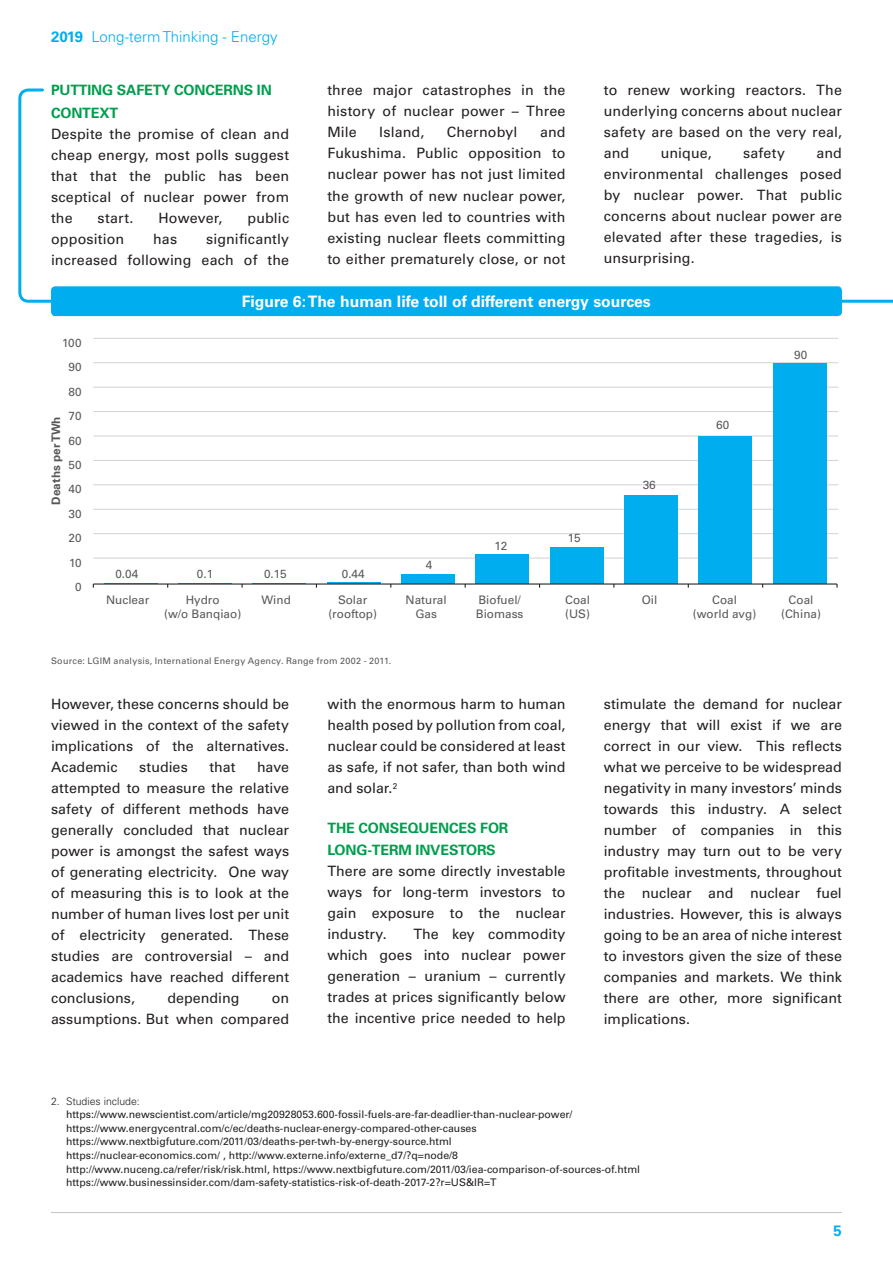
<style>
.page{position:relative;width:893px;height:1263px;background:#fff}
.page>*{position:absolute;margin:0;border:0;box-sizing:border-box;transform-origin:0 0}
.t1{font:700 15.75px "Univers LT Std";color:#fff}
.t2{font:300 15px "Univers";color:#00aeef}
.t3{font:700 15px "Univers LT Std";color:#00aeef}
.t4{font:14.25px/21px "Univers LT Std";letter-spacing:.005em;color:#231f20;text-align:justify}
.t5{font:700 14.25px/22.5px "Univers LT Std";letter-spacing:-.01em;color:#009e4d}
.t6{font:11.7px/24.5px "Univers LT";color:#57585a;text-align:center}
.t7{font:700 11.7px "Univers LT";color:#57585a}
.t8{font:10.5px/13.5px "Univers LT Pro 55 Roman";color:#231f20}
.t9{font:9px "Univers LT Std";letter-spacing:.025em;color:#57585a}
.s1{font-family:"Univers LT Std";font-weight:700}
.s2{font-family:"Univers";font-weight:300}
</style>
<div class="page">
<hr style="left:51px;top:1212px;width:791px;height:1px;background:#c7c8ca">
<hr style="left:93px;top:338px;width:745px;height:1px;background:#d1d2d4">
<hr style="left:93px;top:558px;width:745px;height:1px;background:#d1d2d4">
<hr style="left:93px;top:533px;width:745px;height:1px;background:#d1d2d4">
<hr style="left:93px;top:509px;width:745px;height:1px;background:#d1d2d4">
<hr style="left:93px;top:485px;width:745px;height:1px;background:#d1d2d4">
<hr style="left:93px;top:460px;width:745px;height:1px;background:#d1d2d4">
<hr style="left:93px;top:436px;width:745px;height:1px;background:#d1d2d4">
<hr style="left:93px;top:411px;width:745px;height:1px;background:#d1d2d4">
<hr style="left:93px;top:387px;width:745px;height:1px;background:#d1d2d4">
<hr style="left:93px;top:362px;width:745px;height:1px;background:#d1d2d4">
<hr style="left:327px;top:582px;width:53px;height:1px;background:#00aeef">
<div style="left:401px;top:574px;width:54px;height:9px;background:#00aeef"></div>
<div style="left:476px;top:554px;width:53px;height:29px;background:#00aeef"></div>
<div style="left:550px;top:547px;width:53px;height:36px;background:#00aeef"></div>
<div style="left:624px;top:495px;width:54px;height:88px;background:#00aeef"></div>
<div style="left:699px;top:436px;width:53px;height:147px;background:#00aeef"></div>
<div style="left:773px;top:363px;width:54px;height:220px;background:#00aeef"></div>
<hr style="left:93px;top:583px;width:744px;height:2px;background:#231f20">
<svg style="left:18px;top:88px;width:875px;height:215px"></svg>
<div style="left:51px;top:286px;width:791px;height:30px;background:#00aeef;border-radius:4px"></div>
<p class="t2" style="left:51px;top:27px;width:228px"><span class="s1">2019</span> Long-term Thinking - Energy</p>
<h5 class="t5" style="left:51px;top:79px;width:222px">PUTTING SAFETY CONCERNS IN<br>CONTEXT</h5>
<p class="t4" style="left:51px;top:123px;width:240px">Despite the promise of clean and cheap energy, most polls suggest that that the public has been sceptical of nuclear power from the</p>
<p class="t4" style="left:98px;top:207px;width:37px">start.</p>
<p class="t4" style="left:158px;top:207px;width:65px">However,</p>
<p class="t4" style="left:247px;top:207px;width:43px">public</p>
<p class="t4" style="left:51px;top:228px;width:75px">opposition</p>
<p class="t4" style="left:153px;top:228px;width:26px">has</p>
<p class="t4" style="left:51px;top:228px;width:240px;text-align:right">signifcantly<br>increased following each of the</p>
<p class="t4" style="left:327px;top:80px;width:240px">three major catastrophes in the history of nuclear power – Three Mile</p>
<p class="t4" style="left:379px;top:122px;width:47px">Island,</p>
<p class="t4" style="left:447px;top:122px;width:72px">Chernobyl</p>
<p class="t4" style="left:327px;top:122px;width:240px;text-indent:213px">and Fukushima. Public opposition to nuclear power has not just limited the growth of new nuclear power, but has even led to countries with existing nuclear feets committing to either prematurely close, or not</p>
<p class="t4" style="left:604px;top:80px;width:240px">to renew working reactors. The underlying concerns about nuclear safety are based on the very real,</p>
<p class="t4" style="left:604px;top:143px;width:27px">and</p>
<p class="t4" style="left:661px;top:143px;width:53px">unique,</p>
<p class="t4" style="left:743px;top:143px;width:44px">safety</p>
<p class="t4" style="left:816px;top:143px;width:27px">and</p>
<p class="t4" style="left:604px;top:164px;width:101px">environmental</p>
<p class="t4" style="left:715px;top:164px;width:75px">challenges</p>
<p class="t4" style="left:800px;top:164px;width:44px">posed</p>
<p class="t4" style="left:604px;top:185px;width:18px">by</p>
<p class="t4" style="left:633px;top:185px;width:52px">nuclear</p>
<p class="t4" style="left:697px;top:185px;width:48px">power.</p>
<p class="t4" style="left:757px;top:185px;width:32px">That</p>
<p class="t4" style="left:800px;top:185px;width:43px">public</p>
<p class="t4" style="left:604px;top:206px;width:240px">concerns about nuclear power are elevated after these tragedies, is unsurprising.</p>
<p class="t6" style="left:62px;top:331px;width:21px">100</p>
<p class="t6" style="left:69px;top:355px;width:15px">90<br>80<br>70<br>60<br>50<br>40<br>30<br>20<br>10<br>0</p>
<p class="t7" style="left:49px;top:505px;width:90px;rotate:-90deg">Deaths per TWh</p>
<p class="t1" style="left:242px;top:292px;width:411px">Figure 6:The human life toll of different energy sources</p>
<p class="t6" style="left:115px;top:561px;width:24px">0.04</p>
<p class="t6" style="left:197px;top:561px;width:18px">0.1</p>
<p class="t6" style="left:264px;top:561px;width:24px">0.15</p>
<p class="t6" style="left:342px;top:561px;width:24px">0.44</p>
<p class="t6" style="left:426px;top:552px;width:8px">4</p>
<p class="t6" style="left:494px;top:533px;width:14px">12</p>
<p class="t6" style="left:568px;top:526px;width:14px">15</p>
<p class="t6" style="left:643px;top:473px;width:15px">36</p>
<p class="t6" style="left:716px;top:413px;width:15px">60</p>
<p class="t6" style="left:794px;top:342px;width:15px">90</p>
<p class="t6" style="left:106px;top:587px;width:45px">Nuclear</p>
<p class="t6" style="left:186px;top:587px;width:35px">Hydro</p>
<p class="t6" style="left:262px;top:587px;width:31px">Wind</p>
<p class="t6" style="left:338px;top:587px;width:31px">Solar</p>
<p class="t6" style="left:406px;top:587px;width:43px">Natural</p>
<p class="t6" style="left:478px;top:587px;width:44px">Biofuel/</p>
<p class="t6" style="left:565px;top:587px;width:26px">Coal</p>
<p class="t6" style="left:642px;top:587px;width:17px">Oil</p>
<p class="t6" style="left:712px;top:587px;width:26px">Coal</p>
<p class="t6" style="left:789px;top:587px;width:26px">Coal</p>
<p class="t6" style="left:164px;top:601px;width:79px">(w/o Banqiao)</p>
<p class="t6" style="left:328px;top:601px;width:50px">(rooftop)</p>
<p class="t6" style="left:415px;top:601px;width:23px">Gas</p>
<p class="t6" style="left:476px;top:601px;width:49px">Biomass</p>
<p class="t6" style="left:565px;top:601px;width:26px">(US)</p>
<p class="t6" style="left:693px;top:601px;width:65px">(world avg)</p>
<p class="t6" style="left:781px;top:601px;width:41px">(China)</p>
<p class="t9" style="left:51px;top:655px;width:342px">Source: LGIM analysis, International Energy Agency. Range from 2002 - 2011.</p>
<p class="t4" style="left:51px;top:694px;width:240px">However, these concerns should be viewed in the context of the safety implications of the alternatives.<br>Academic</p>
<p class="t4" style="left:604px;top:694px;width:240px">stimulate the demand for nuclear energy that will exist if we are correct in our view. This refects what we perceive to be widespread negativity in many investors’ minds towards this industry. A select number of companies in this industry may turn out to be very proftable investments, throughout the nuclear and nuclear fuel industries. However, this is always going to be an area of niche interest to investors given the size of these companies and markets. We think there are other, more signifcant implications.</p>
<p class="t4" style="left:327px;top:694px;width:240px">with the enormous harm to human health posed by pollution from coal, nuclear could be considered at least as safe, if not safer, than both wind and solar.<sup>2</sup></p>
<h5 class="t5" style="left:327px;top:817px;width:183px">THE CONSEQUENCES FOR<br>LONG-TERM INVESTORS</h5>
<p class="t4" style="left:327px;top:861px;width:240px">There are some directly investable ways for long-term investors to gain exposure to the nuclear industry.</p>
<p class="t4" style="left:51px;top:757px;width:240px;text-indent:206px">have attempted to measure the relative safety of different methods have generally concluded that nuclear power is amongst the safest ways of generating electricity. One way of measuring this is to look at the number of human lives lost per unit of electricity generated. These studies are controversial – and academics have reached different conclusions,</p>
<p class="t4" style="left:139px;top:757px;width:50px">studies</p>
<p class="t4" style="left:209px;top:757px;width:28px">that</p>
<p class="t4" style="left:327px;top:924px;width:240px;text-indent:86px">The key commodity which goes into nuclear power generation – uranium – currently trades at prices signifcantly below the incentive price needed to help</p>
<p class="t4" style="left:167px;top:988px;width:74px">depending</p>
<p class="t4" style="left:51px;top:988px;width:240px;text-align:right">on<br>assumptions. But when compared</p>
<p class="t8" style="left:66px;top:1094px;width:508px;text-indent:-15px"><span class="s2">2. Studies include: </span>https://www.newscientist.com/article/mg20928053.600-fossil-fuels-are-far-deadlier-than-nuclear-power/ https://www.energycentral.com/c/ec/deaths-nuclear-energy-compared-other-causes https://www.nextbigfuture.com/2011/03/deaths-per-twh-by-energy-source.html https://nuclear-economics.com/ , http://www.externe.info/externe_d7/?q=node/8</p>
<p class="t8" style="left:66px;top:1162px;width:576px">http://www.nuceng.ca/refer/risk/risk.html, https://www.nextbigfuture.com/2011/03/iea-comparison-of-sources-of.html https://www.businessinsider.com/dam-safety-statistics-risk-of-death-2017-2?r=US&amp;IR=T</p>
<p class="t3" style="left:834px;top:1221px;width:10px">5</p>
</div>
